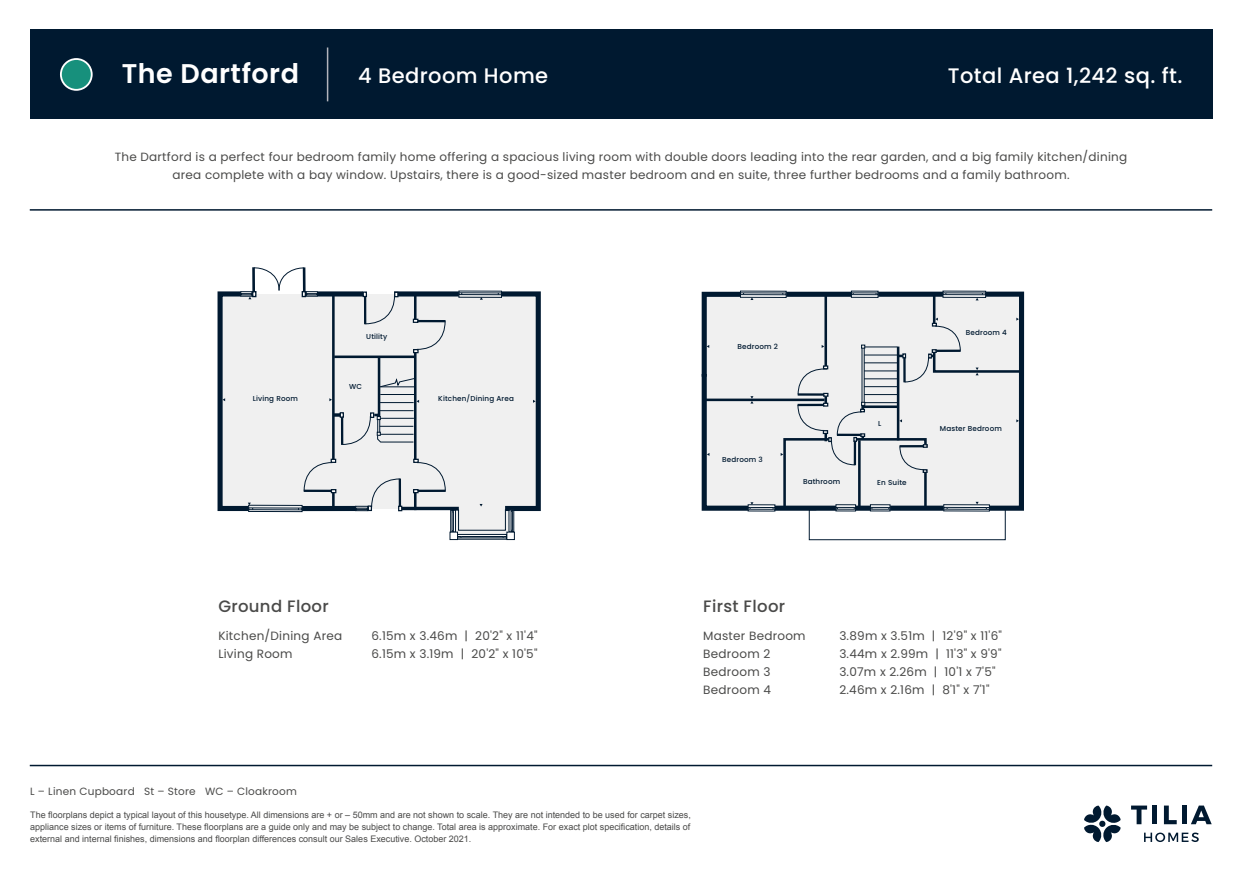
<style>
.page{position:relative;width:1242px;height:872px;background:#fff}
.page>*{position:absolute;margin:0;border:0;box-sizing:border-box;transform-origin:0 0}
.t1{font:600 27px "Poppins";letter-spacing:.02em;color:#fff}
.t2{font:500 21px "Poppins";letter-spacing:.02em;color:#fff}
.t3{font:500 16.5px "Poppins";letter-spacing:.02em;color:#4a4a49}
.t4{font:12px "Poppins";letter-spacing:.02em;color:#4a4a49}
.t5{font:11.85px/17.9px "Poppins";letter-spacing:.02em;color:#4a4a49;text-align:center}
.t6{font:10.5px "Poppins";letter-spacing:.02em;color:#4a4a49}
.t7{font:9px/12px "Arial";color:#4a4a49;text-align:justify}
.t8{font:500 7.2px "Poppins";letter-spacing:.02em;color:#001930}
</style>
<div class="page">
<hr style="left:30px;top:764px;width:1182px;height:2px;background:#001930">
<hr style="left:30px;top:209px;width:1182px;height:2px;background:#001930">
<svg style="left:1131px;top:805px;width:16px;height:19px"></svg>
<div style="left:1152px;top:805px;width:5px;height:19px;background:#001930"></div>
<svg style="left:1164px;top:805px;width:12px;height:19px"></svg>
<div style="left:1181px;top:805px;width:5px;height:19px;background:#001930"></div>
<svg style="left:1191px;top:805px;width:20px;height:19px"></svg>
<svg style="left:1144px;top:832px;width:54px;height:10px"></svg>
<svg style="left:1084px;top:805px;width:36px;height:37px"></svg>
<div style="left:30px;top:30px;width:1182px;height:89px;background:#001930"></div>
<hr style="left:327px;top:47px;width:1px;height:54px;background:#b2b4bc">
<div style="left:61px;top:59px;width:31px;height:31px;background:#17907c;border-radius:50%"></div>
<div style="left:60px;top:58px;width:33px;height:33px;border:2px solid #fff;border-radius:50%"></div>
<hr style="left:402px;top:507px;width:57px;height:3px;background:#001930">
<div style="left:394px;top:291px;width:65px;height:5px;background:#001930"></div>
<div style="left:450px;top:510px;width:6px;height:22px;border:1px solid #001930"></div>
<div style="left:450px;top:532px;width:8px;height:8px;border:1px solid #001930"></div>
<div style="left:506px;top:532px;width:9px;height:8px;border:1px solid #001930"></div>
<svg style="left:217px;top:267px;width:229px;height:246px"></svg>
<svg style="left:452px;top:290px;width:89px;height:248px"></svg>
<div style="left:705px;top:294px;width:316px;height:214px;background:#f0f0f0"></div>
<div style="left:775px;top:505px;width:61px;height:6px;background:#001930"></div>
<hr style="left:705px;top:398px;width:119px;height:3px;background:#001930">
<div style="left:740px;top:291px;width:46px;height:6px;background:#c8cdd2"></div>
<div style="left:740px;top:291px;width:46px;height:7px;border:1px solid #001930"></div>
<div style="left:740px;top:292px;width:46px;height:3px;border:1px solid #001930"></div>
<svg style="left:748px;top:505px;width:27px;height:6px"></svg>
<div style="left:748px;top:507px;width:27px;height:2px;border:1px solid #001930"></div>
<svg style="left:701px;top:290px;width:52px;height:222px"></svg>
<svg style="left:780px;top:290px;width:245px;height:250px"></svg>
<h1 class="t1" style="left:122px;top:58px;width:179px">The Dartford</h1>
<h2 class="t2" style="left:358px;top:64px;width:192px">4 Bedroom Home</h2>
<h2 class="t2" style="left:948px;top:64px;width:236px">Total Area 1,242 sq. ft.</h2>
<p class="t5" style="left:115px;top:148px;width:1014px">The Dartford is a perfect four bedroom family home offering a spacious living room with double doors leading into the rear garden, and a big family kitchen/dining area complete with a bay window. Upstairs, there is a good-sized master bedroom and en suite, three further bedrooms and a family bathroom.</p>
<p class="t8" style="left:253px;top:394px;width:47px">Living Room</p>
<p class="t8" style="left:366px;top:332px;width:23px">Utility</p>
<p class="t8" style="left:349px;top:382px;width:14px">WC</p>
<p class="t8" style="left:438px;top:394px;width:77px">Kitchen/Dining Area</p>
<p class="t8" style="left:737px;top:342px;width:42px">Bedroom 2</p>
<p class="t8" style="left:722px;top:455px;width:42px">Bedroom 3</p>
<p class="t8" style="left:878px;top:419px;width:5px">L</p>
<p class="t8" style="left:803px;top:477px;width:39px">Bathroom</p>
<p class="t8" style="left:877px;top:478px;width:31px">En Suite</p>
<p class="t8" style="left:966px;top:328px;width:42px">Bedroom 4</p>
<p class="t8" style="left:940px;top:424px;width:63px">Master Bedroom</p>
<h3 class="t3" style="left:218px;top:597px;width:112px">Ground Floor</h3>
<h3 class="t4" style="left:218px;top:629px;width:125px">Kitchen/Dining Area</h3>
<h3 class="t4" style="left:371px;top:629px;width:168px">6.15m x 3.46m | 20'2" x 11'4"</h3>
<h3 class="t4" style="left:218px;top:647px;width:76px">Living Room</h3>
<h3 class="t4" style="left:371px;top:647px;width:168px">6.15m x 3.19m | 20'2" x 10'5"</h3>
<h3 class="t3" style="left:703px;top:597px;width:83px">First Floor</h3>
<h3 class="t4" style="left:703px;top:629px;width:104px">Master Bedroom</h3>
<h3 class="t4" style="left:839px;top:629px;width:164px">3.89m x 3.51m | 12'9" x 11'6"</h3>
<h3 class="t4" style="left:703px;top:647px;width:69px">Bedroom 2</h3>
<h3 class="t4" style="left:839px;top:647px;width:164px">3.44m x 2.99m | 11'3" x 9'9"</h3>
<h3 class="t4" style="left:703px;top:665px;width:69px">Bedroom 3</h3>
<h3 class="t4" style="left:839px;top:665px;width:158px">3.07m x 2.26m | 10'1 x 7'5"</h3>
<h3 class="t4" style="left:703px;top:683px;width:69px">Bedroom 4</h3>
<h3 class="t4" style="left:839px;top:683px;width:152px">2.46m x 2.16m | 8'1" x 7'1"</h3>
<p class="t6" style="left:30px;top:785px;width:268px">L – Linen Cupboard St – Store WC – Cloakroom</p>
<p class="t7" style="left:30px;top:808px;width:662px">The floorplans depict a typical layout of this housetype. All dimensions are + or – 50mm and are not shown to scale. They are not intended to be used for carpet sizes, appliance sizes or items of furniture. These floorplans are a guide only and may be subject to change. Total area is approximate. For exact plot specification, details of external and internal finishes, dimensions and floorplan differences consult our Sales Executive. October 2021.</p>
</div>
